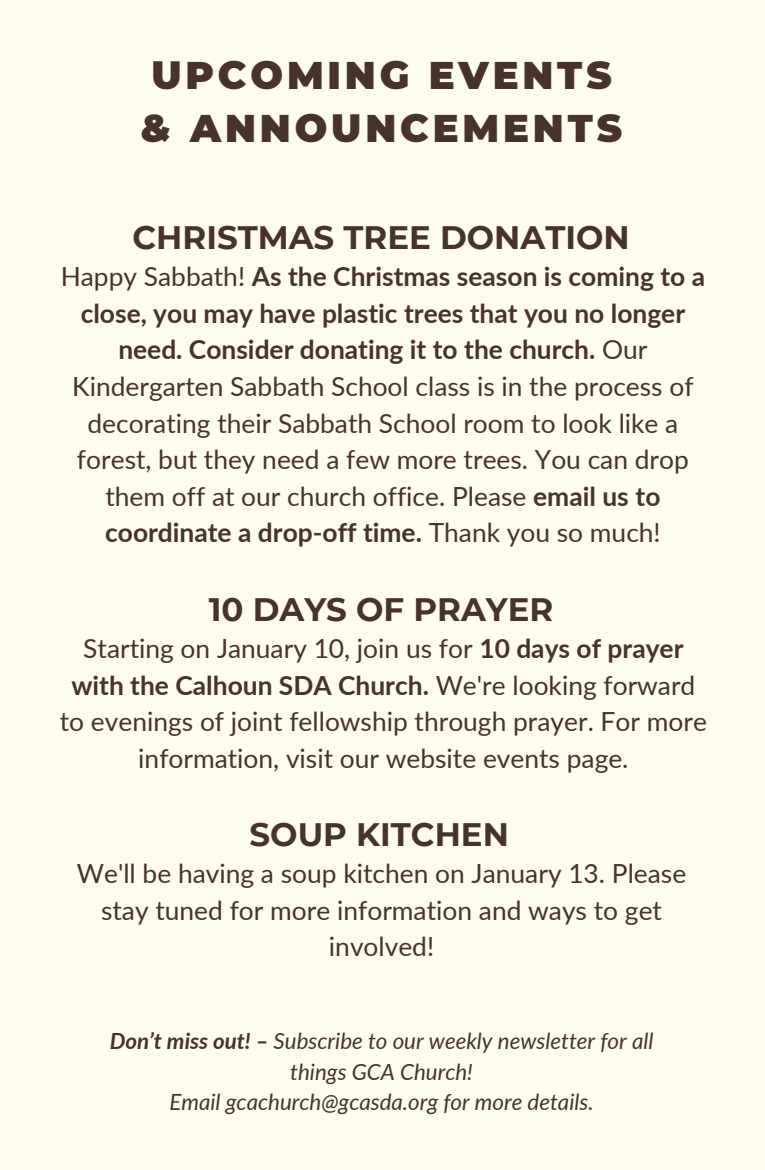
<style>
.page{position:relative;width:765px;height:1170px;background:#fffbef}
.page>*{position:absolute;margin:0;border:0;box-sizing:border-box;transform-origin:0 0}
.t1{font:900 38.5px/53.2px "Montserrat";letter-spacing:.1em;color:#473329}
.t2{font:700 32.5px "Montserrat";color:#473329}
.t3{font:26.38px/36.5px "Lato";color:#473329;text-align:center}
.t4{font:italic 22.25px/30.4px "Lato";color:#473329;text-align:center}
.s1{font-weight:700}
</style>
<div class="page">
<p class="t1" style="left:141px;top:48px;width:483px">UPCOMING EVENTS &amp; ANNOUNCEMENTS</p>
<p class="t2" style="left:133px;top:217px;width:499px">CHRISTMAS TREE DONATION</p>
<p class="t3" style="left:61px;top:258px;width:646px">Happy Sabbath! <span class="s1">As the Christmas season is coming to a close, you may have plastic trees that you no longer need. Consider donating it to the church.</span> Our Kindergarten Sabbath School class is in the process of decorating their Sabbath School room to look like a forest, but they need a few more trees. You can drop them off at our church office. Please <span class="s1">email us to coordinate a drop-off time.</span> Thank you so much!</p>
<p class="t2" style="left:209px;top:589px;width:346px">10 DAYS OF PRAYER</p>
<p class="t3" style="left:60px;top:630px;width:649px">Starting on January 10, join us for <span class="s1">10 days of prayer with the Calhoun SDA Church.</span> We're looking forward to evenings of joint fellowship through prayer. For more information, visit our website events page.</p>
<p class="t2" style="left:250px;top:815px;width:261px">SOUP KITCHEN</p>
<p class="t3" style="left:77px;top:855px;width:611px">We'll be having a soup kitchen on January 13. Please stay tuned for more information and ways to get involved!</p>
<p class="t4" style="left:110px;top:1025px;width:545px"><span class="s1">Don’t miss out! –</span> Subscribe to our weekly newsletter for all things GCA Church!</p>
<p class="t4" style="left:169px;top:1086px;width:426px">Email gcachurch@gcasda.org for more details.</p>
</div>
